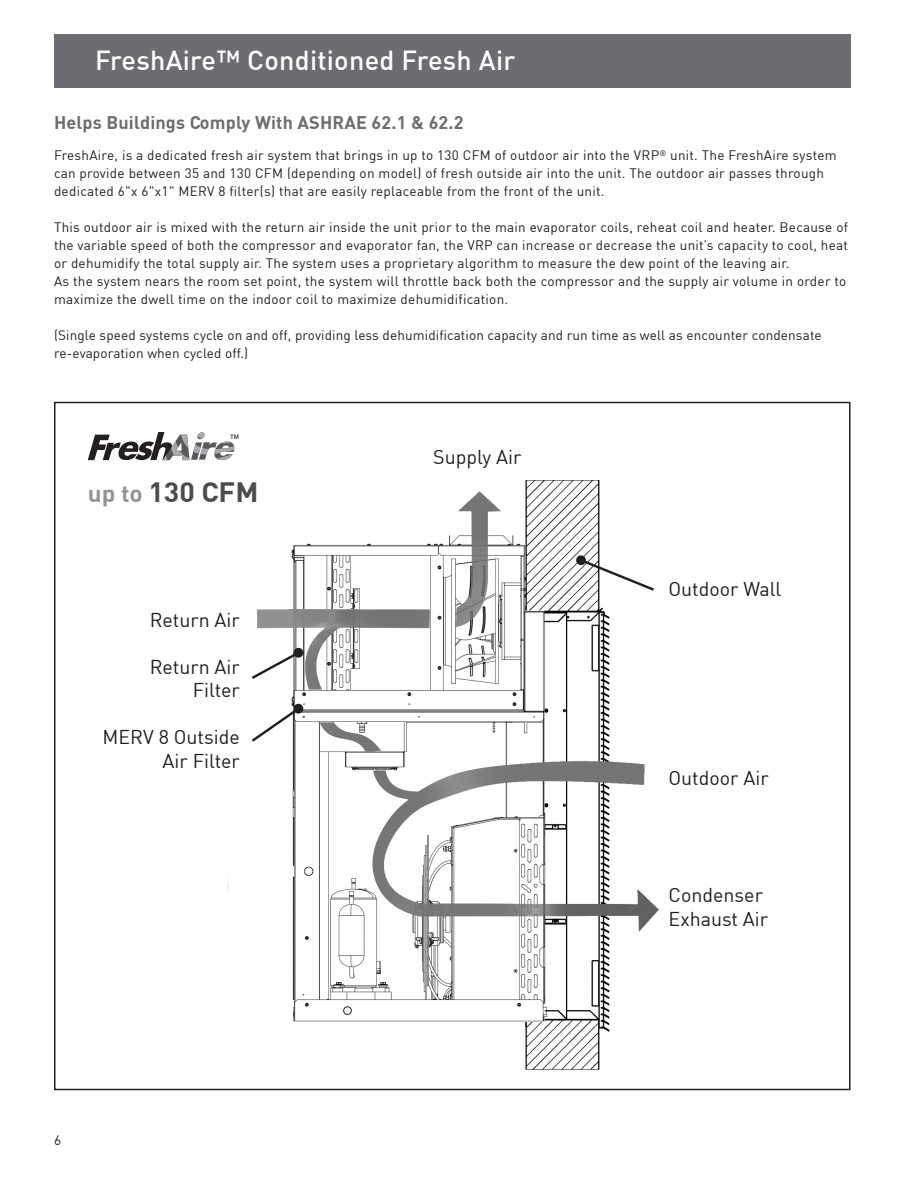
<style>
.page{position:relative;width:918px;height:1188px;background:#fff}
.page>*{position:absolute;margin:0;border:0;box-sizing:border-box;transform-origin:0 0}
.t1{font:700 27.45px "DIN";color:#4b4c4d;scale:1.04 1}
.Sub_Head{font:500 27px "DIN";letter-spacing:.01em;color:#fff}
.t2{font:19.65px/23.5px "DIN";color:#231f20;text-align:right}
.t3{font:700 18px "DIN";letter-spacing:.01em;color:#6c6d70}
.t4{font:13.5px/18px "DIN";letter-spacing:.02em;color:#231f20}
.s1{font-size:23.55px;color:#939598}
</style>
<div class="page">
<div style="left:54px;top:34px;width:796px;height:54px;background:#6c6d70"></div>
<img style="left:227px;top:481px;width:432px;height:589px">
<div style="left:343px;top:1006px;width:9px;height:9px;border:1px solid #231f20;border-radius:50%"></div>
<svg style="left:249px;top:649px;width:53px;height:32px"></svg>
<div style="left:294px;top:648px;width:9px;height:10px;background:#231f20;border-radius:50%"></div>
<svg style="left:249px;top:705px;width:53px;height:39px"></svg>
<div style="left:294px;top:704px;width:9px;height:10px;background:#231f20;border-radius:50%"></div>
<svg style="left:578px;top:557px;width:79px;height:36px"></svg>
<div style="left:576px;top:555px;width:10px;height:10px;background:#231f20;border-radius:50%"></div>
<svg style="left:88px;top:432px;width:150px;height:28px"></svg>
<p class="Sub_Head" style="left:95px;top:43px;width:422px">FreshAire™ Conditioned Fresh Air</p>
<p class="t3" style="left:54px;top:111px;width:411px">Helps Buildings Comply With ASHRAE 62.1 &amp; 62.2</p>
<p class="t4" style="left:54px;top:146px;width:784px">FreshAire, is a dedicated fresh air system that brings in up to 130 CFM of outdoor air into the VRP<sup>®</sup> unit. The FreshAire system can provide between 35 and 130 CFM (depending on model) of fresh outside air into the unit. The outdoor air passes through dedicated 6"x 6"x1" MERV 8 filter(s) that are easily replaceable from the front of the unit.</p>
<p class="t4" style="left:54px;top:218px;width:796px">This outdoor air is mixed with the return air inside the unit prior to the main evaporator coils, reheat coil and heater. Because of the variable speed of both the compressor and evaporator fan, the VRP can increase or decrease the unit’s capacity to cool, heat or dehumidify the total supply air. The system uses a proprietary algorithm to measure the dew point of the leaving air.<br>As the system nears the room set point, the system will throttle back both the compressor and the supply air volume in order to maximize the dwell time on the indoor coil to maximize dehumidification.</p>
<p class="t4" style="left:54px;top:326px;width:769px">(Single speed systems cycle on and off, providing less dehumidification capacity and run time as well as encounter condensate re-evaporation when cycled off.)</p>
<p class="t1" style="left:88px;top:474px;width:166px"><span class="s1">up to</span> 130 CFM</p>
<p class="t2" style="left:150px;top:608px;width:92px">Return Air</p>
<p class="t2" style="left:150px;top:655px;width:92px">Return Air<br>Filter</p>
<p class="t2" style="left:103px;top:725px;width:139px">MERV 8 Outside<br>Air Filter</p>
<p class="t4" style="left:54px;top:1130px;width:9px">6</p>
<p class="t2" style="left:433px;top:445px;width:90px">Supply Air</p>
<p class="t2" style="left:669px;top:577px;width:114px">Outdoor Wall</p>
<p class="t2" style="left:669px;top:765px;width:102px">Outdoor Air</p>
<p class="t2" style="left:669px;top:883px;width:101px;text-align:left">Condenser<br>Exhaust Air</p>
</div>
